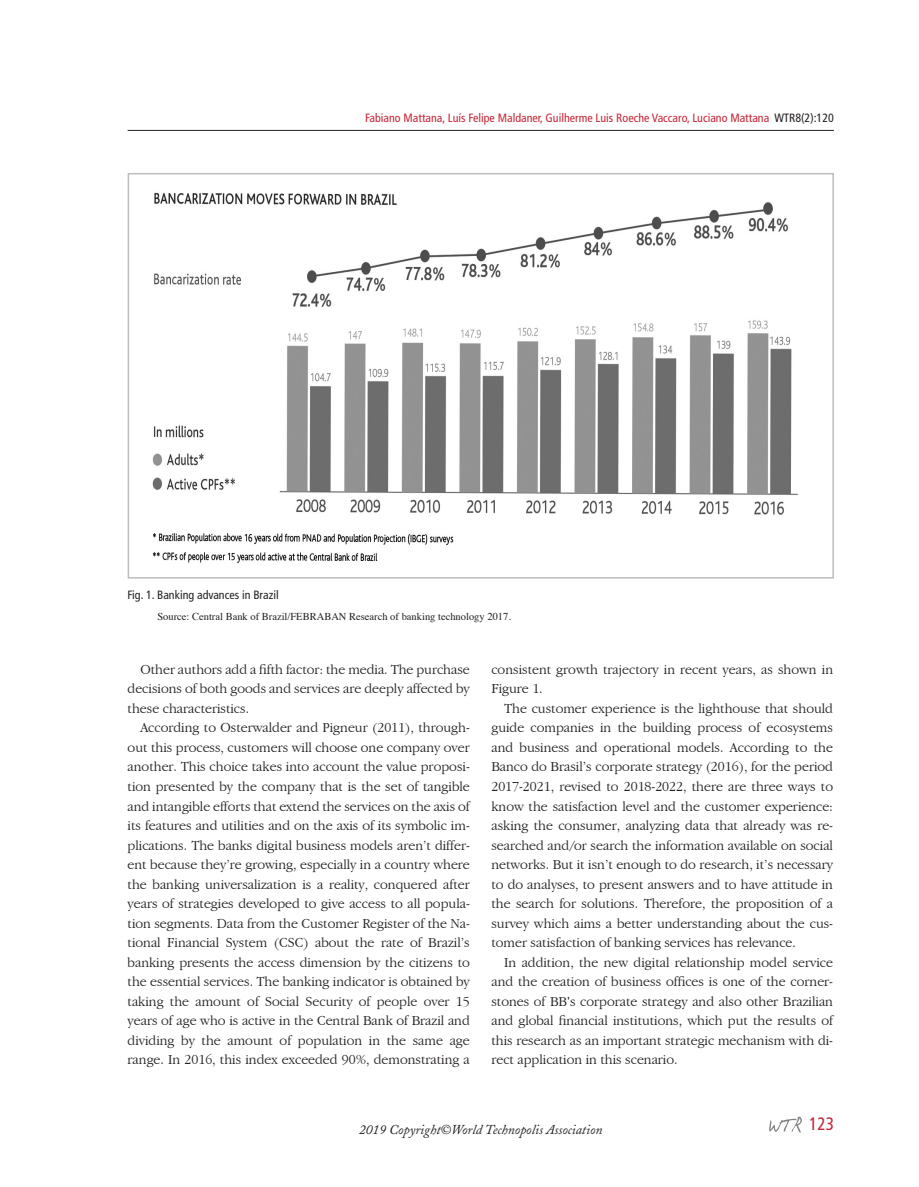
<style>
.page{position:relative;width:919px;height:1187px;background:#fff}
.page>*{position:absolute;margin:0;border:0;box-sizing:border-box;transform-origin:0 0}
.t1{font:condensed 18px "Frutiger";color:#c62435;scale:.95 1}
.내용글{font:300 condensed 14.25px/19.5px "Garamond";color:#231f20;text-align:justify;scale:1.21 1}
.t2{font:italic 13.5px "Adobe Caslon";color:#231f20}
.t3{font:condensed 12px "Frutiger";color:#c62435}
.Table{font:condensed 12px "Frutiger";color:#231f20}
.Source{font:10.5px "Times";color:#231f20}
.s1{color:#231f20}
</style>
<div class="page">
<hr style="left:128px;top:130px;width:705px;height:1px;background:#231f20">
<svg style="left:769px;top:1116px;width:32px;height:16px"></svg>
<img style="left:152px;top:192px;width:646px;height:371px">
<div style="left:128px;top:173px;width:705px;height:405px;border:2px solid #bcbdc0"></div>
<p class="t3" style="left:365px;top:111px;width:470px">Fabiano Mattana, Luís Felipe Maldaner, Guilherme Luis Roeche Vaccaro, Luciano Mattana <span class="s1">WTR8(2):120</span></p>
<p class="Table" style="left:128px;top:587px;width:153px">Fig. 1. Banking advances in Brazil</p>
<p class="Source" style="left:157px;top:606px;width:355px">Source: Central Bank of Brazil/FEBRABAN Research of banking technology 2017.</p>
<p class="내용글" style="left:128px;top:659px;width:284px;text-indent:13px">Other authors add a fifth factor: the media. The purchase decisions of both goods and services are deeply affected by these characteristics.</p>
<p class="내용글" style="left:128px;top:718px;width:284px;text-indent:13px">According to Osterwalder and Pigneur (2011), through&shy;out this process, customers will choose one company over another. This choice takes into account the value proposi&shy;tion presented by the company that is the set of tangible and intangible efforts that extend the services on the axis of its features and utilities and on the axis of its symbolic im&shy;plications. The banks digital business models aren’t differ&shy;ent because they’re growing, especially in a country where the banking universalization is a reality, conquered after years of strategies developed to give access to all popula&shy;tion segments. Data from the Customer Register of the Na&shy;tional Financial System (CSC) about the rate of Brazil’s banking presents the access dimension by the citizens to the essential services. The banking indicator is obtained by taking the amount of Social Security of people over 15 years of age who is active in the Central Bank of Brazil and dividing by the amount of population in the same age range. In 2016, this index exceeded 90%, demonstrating a</p>
<p class="내용글" style="left:491px;top:659px;width:284px">consistent growth trajectory in recent years, as shown in<br>Figure 1.</p>
<p class="내용글" style="left:491px;top:698px;width:284px;text-indent:13px">The customer experience is the lighthouse that should guide companies in the building process of ecosystems and business and operational models. According to the Banco do Brasil’s corporate strategy (2016), for the period 2017-2021, revised to 2018-2022, there are three ways to know the satisfaction level and the customer experience: asking the consumer, analyzing data that already was re&shy;searched and/or search the information available on social networks. But it isn’t enough to do research, it’s necessary to do analyses, to present answers and to have attitude in the search for solutions. Therefore, the proposition of a survey which aims a better understanding about the cus&shy;tomer satisfaction of banking services has relevance.</p>
<p class="내용글" style="left:491px;top:952px;width:284px;text-indent:13px">In addition, the new digital relationship model service and the creation of business offices is one of the corner&shy;stones of BB's corporate strategy and also other Brazilian and global financial institutions, which put the results of this research as an important strategic mechanism with di&shy;rect application in this scenario.</p>
<p class="t2" style="left:359px;top:1121px;width:245px">2019 Copyright©World Technopolis Association</p>
<p class="t1" style="left:809px;top:1113px;width:27px">123</p>
</div>
